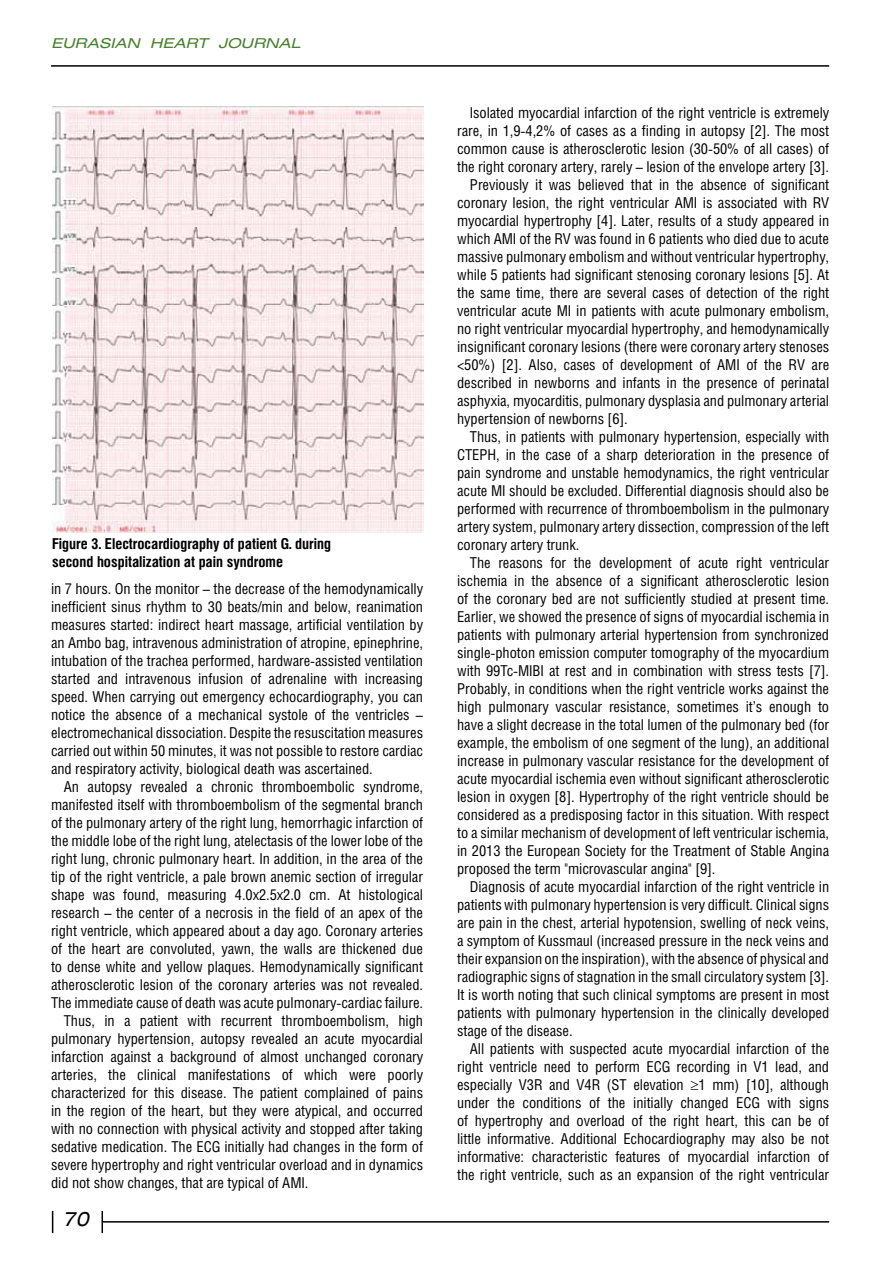
<style>
.page{position:relative;width:893px;height:1263px;background:#fff}
.page>*{position:absolute;margin:0;border:0;box-sizing:border-box;transform-origin:0 0}
.t1{font:italic 19.5px "Helios Ext";color:#000}
.t2{font:15px/18px "Helios Cond";letter-spacing:-.005em;color:#000;text-align:justify}
.t3{font:700 15px/18px "Helios Cond";color:#000}
.t4{font:italic 13.5px "Helios Ext";color:#46812b;scale:1.14 1}
</style>
<div class="page">
<hr style="left:51px;top:65px;width:778px;height:2px;background:#000">
<hr style="left:103px;top:1221px;width:726px;height:1px;background:#000">
<svg style="left:102px;top:1211px;width:1px;height:22px"></svg>
<svg style="left:52px;top:1211px;width:1px;height:22px"></svg>
<img style="left:52px;top:106px;width:371px;height:426px">
<p class="t4" style="left:52px;top:35px;width:220px">EURASIAN HEART JOURNAL</p>
<p class="t3" style="left:52px;top:535px;width:281px">Figure 3. Electrocardiography of patient G. during second hospitalization at pain syndrome</p>
<p class="t2" style="left:51px;top:579px;width:374px">in 7 hours. On the monitor – the decrease of the hemodynamically inefficient sinus rhythm to 30 beats/min and below, reanimation measures started: indirect heart massage, artificial ventilation by an Ambo bag, intravenous administration of atropine, epinephrine, intubation of the trachea performed, hardware-assisted ventilation started and intravenous infusion of adrenaline with increasing speed. When carrying out emergency echocardiography, you can notice the absence of a mechanical systole of the ventricles – electromechanical dissociation. Despite the resuscitation measures carried out within 50 minutes, it was not possible to restore cardiac and respiratory activity, biological death was ascertained.</p>
<p class="t2" style="left:64px;top:777px;width:361px">An autopsy revealed a chronic thromboembolic syndrome,</p>
<p class="t2" style="left:51px;top:795px;width:374px">manifested itself with thromboembolism of the segmental branch</p>
<p class="t2" style="left:51px;top:813px;width:374px">of the pulmonary artery of the right lung, hemorrhagic infarction of</p>
<p class="t2" style="left:51px;top:831px;width:374px">the middle lobe of the right lung, atelectasis of the lower lobe of the</p>
<p class="t2" style="left:51px;top:849px;width:374px">right lung, chronic pulmonary heart. In addition, in the area of the</p>
<p class="t2" style="left:51px;top:867px;width:374px">tip of the right ventricle, a pale brown anemic section of irregular</p>
<p class="t2" style="left:51px;top:885px;width:374px">shape was found, measuring 4.0x2.5x2.0 cm. At histological</p>
<p class="t2" style="left:51px;top:903px;width:374px">research – the center of a necrosis in the field of an apex of the</p>
<p class="t2" style="left:51px;top:921px;width:374px">right ventricle, which appeared about a day ago. Coronary arteries</p>
<p class="t2" style="left:51px;top:939px;width:373px">of the heart are convoluted, yawn, the walls are thickened due</p>
<p class="t2" style="left:51px;top:957px;width:374px">to dense white and yellow plaques. Hemodynamically significant</p>
<p class="t2" style="left:51px;top:975px;width:374px">atherosclerotic lesion of the coronary arteries was not revealed.</p>
<p class="t2" style="left:51px;top:993px;width:374px">The immediate cause of death was acute pulmonary-cardiac failure.</p>
<p class="t2" style="left:64px;top:1011px;width:361px">Thus, in a patient with recurrent thromboembolism, high</p>
<p class="t2" style="left:51px;top:1029px;width:374px">pulmonary hypertension, autopsy revealed an acute myocardial</p>
<p class="t2" style="left:51px;top:1047px;width:374px">infarction against a background of almost unchanged coronary</p>
<p class="t2" style="left:51px;top:1065px;width:374px">arteries, the clinical manifestations of which were poorly</p>
<p class="t2" style="left:51px;top:1083px;width:374px">characterized for this disease. The patient complained of pains</p>
<p class="t2" style="left:51px;top:1101px;width:374px">in the region of the heart, but they were atypical, and occurred</p>
<p class="t2" style="left:51px;top:1119px;width:374px">with no connection with physical activity and stopped after taking</p>
<p class="t2" style="left:51px;top:1137px;width:374px">sedative medication. The ECG initially had changes in the form of</p>
<p class="t2" style="left:51px;top:1155px;width:374px">severe hypertrophy and right ventricular overload and in dynamics</p>
<p class="t2" style="left:51px;top:1173px;width:259px">did not show changes, that are typical of AMI.</p>
<h1 class="t1" style="left:64px;top:1207px;width:28px">70</h1>
<p class="t2" style="left:470px;top:104px;width:361px">Isolated myocardial infarction of the right ventricle is extremely</p>
<p class="t2" style="left:457px;top:122px;width:374px">rare, in 1,9-4,2% of cases as a finding in autopsy [2]. The most</p>
<p class="t2" style="left:457px;top:140px;width:374px">common cause is atherosclerotic lesion (30-50% of all cases) of</p>
<p class="t2" style="left:457px;top:158px;width:374px">the right coronary artery, rarely – lesion of the envelope artery [3].</p>
<p class="t2" style="left:470px;top:176px;width:361px">Previously it was believed that in the absence of significant</p>
<p class="t2" style="left:457px;top:194px;width:374px">coronary lesion, the right ventricular AMI is associated with RV</p>
<p class="t2" style="left:457px;top:212px;width:374px">myocardial hypertrophy [4]. Later, results of a study appeared in</p>
<p class="t2" style="left:457px;top:230px;width:373px">which AMI of the RV was found in 6 patients who died due to acute</p>
<p class="t2" style="left:457px;top:248px;width:374px">massive pulmonary embolism and without ventricular hypertrophy,</p>
<p class="t2" style="left:457px;top:266px;width:374px">while 5 patients had significant stenosing coronary lesions [5]. At</p>
<p class="t2" style="left:457px;top:284px;width:374px">the same time, there are several cases of detection of the right</p>
<p class="t2" style="left:457px;top:302px;width:374px">ventricular acute MI in patients with acute pulmonary embolism,</p>
<p class="t2" style="left:457px;top:320px;width:374px">no right ventricular myocardial hypertrophy, and hemodynamically</p>
<p class="t2" style="left:457px;top:338px;width:374px">insignificant coronary lesions (there were coronary artery stenoses</p>
<p class="t2" style="left:457px;top:356px;width:374px">&lt;50%) [2]. Also, cases of development of AMI of the RV are</p>
<p class="t2" style="left:457px;top:374px;width:374px">described in newborns and infants in the presence of perinatal</p>
<p class="t2" style="left:457px;top:392px;width:374px">asphyxia, myocarditis, pulmonary dysplasia and pulmonary arterial</p>
<p class="t2" style="left:457px;top:410px;width:172px">hypertension of newborns [6].</p>
<p class="t2" style="left:470px;top:428px;width:361px">Thus, in patients with pulmonary hypertension, especially with</p>
<p class="t2" style="left:457px;top:446px;width:374px">CTEPH, in the case of a sharp deterioration in the presence of</p>
<p class="t2" style="left:457px;top:464px;width:374px">pain syndrome and unstable hemodynamics, the right ventricular</p>
<p class="t2" style="left:457px;top:482px;width:374px">acute MI should be excluded. Differential diagnosis should also be</p>
<p class="t2" style="left:457px;top:500px;width:374px">performed with recurrence of thromboembolism in the pulmonary</p>
<p class="t2" style="left:457px;top:518px;width:374px">artery system, pulmonary artery dissection, compression of the left</p>
<p class="t2" style="left:457px;top:536px;width:124px">coronary artery trunk.</p>
<p class="t2" style="left:470px;top:554px;width:361px">The reasons for the development of acute right ventricular</p>
<p class="t2" style="left:457px;top:572px;width:374px">ischemia in the absence of a significant atherosclerotic lesion</p>
<p class="t2" style="left:457px;top:590px;width:374px">of the coronary bed are not sufficiently studied at present time.</p>
<p class="t2" style="left:457px;top:608px;width:374px">Earlier, we showed the presence of signs of myocardial ischemia in</p>
<p class="t2" style="left:457px;top:626px;width:374px">patients with pulmonary arterial hypertension from synchronized</p>
<p class="t2" style="left:457px;top:644px;width:374px">single-photon emission computer tomography of the myocardium</p>
<p class="t2" style="left:457px;top:662px;width:374px">with 99Tc-MIBI at rest and in combination with stress tests [7].</p>
<p class="t2" style="left:457px;top:680px;width:373px">Probably, in conditions when the right ventricle works against the</p>
<p class="t2" style="left:457px;top:698px;width:374px">high pulmonary vascular resistance, sometimes it’s enough to</p>
<p class="t2" style="left:457px;top:716px;width:374px">have a slight decrease in the total lumen of the pulmonary bed (for</p>
<p class="t2" style="left:457px;top:734px;width:374px">example, the embolism of one segment of the lung), an additional</p>
<p class="t2" style="left:457px;top:752px;width:374px">increase in pulmonary vascular resistance for the development of</p>
<p class="t2" style="left:457px;top:770px;width:374px">acute myocardial ischemia even without significant atherosclerotic</p>
<p class="t2" style="left:457px;top:788px;width:373px">lesion in oxygen [8]. Hypertrophy of the right ventricle should be</p>
<p class="t2" style="left:457px;top:806px;width:374px">considered as a predisposing factor in this situation. With respect</p>
<p class="t2" style="left:457px;top:824px;width:374px">to a similar mechanism of development of left ventricular ischemia,</p>
<p class="t2" style="left:457px;top:842px;width:374px">in 2013 the European Society for the Treatment of Stable Angina</p>
<p class="t2" style="left:457px;top:860px;width:260px">proposed the term "microvascular angina" [9].</p>
<p class="t2" style="left:470px;top:878px;width:361px">Diagnosis of acute myocardial infarction of the right ventricle in</p>
<p class="t2" style="left:457px;top:896px;width:374px">patients with pulmonary hypertension is very difficult. Clinical signs</p>
<p class="t2" style="left:457px;top:914px;width:374px">are pain in the chest, arterial hypotension, swelling of neck veins,</p>
<p class="t2" style="left:457px;top:932px;width:374px">a symptom of Kussmaul (increased pressure in the neck veins and</p>
<p class="t2" style="left:457px;top:950px;width:374px">their expansion on the inspiration), with the absence of physical and</p>
<p class="t2" style="left:457px;top:968px;width:374px">radiographic signs of stagnation in the small circulatory system [3].</p>
<p class="t2" style="left:457px;top:986px;width:374px">It is worth noting that such clinical symptoms are present in most</p>
<p class="t2" style="left:457px;top:1004px;width:374px">patients with pulmonary hypertension in the clinically developed</p>
<p class="t2" style="left:457px;top:1022px;width:117px">stage of the disease.</p>
<p class="t2" style="left:470px;top:1040px;width:361px">All patients with suspected acute myocardial infarction of the</p>
<p class="t2" style="left:457px;top:1058px;width:374px">right ventricle need to perform ECG recording in V1 lead, and</p>
<p class="t2" style="left:457px;top:1076px;width:374px">especially V3R and V4R (ST elevation ≥1 mm) [10], although</p>
<p class="t2" style="left:457px;top:1094px;width:374px">under the conditions of the initially changed ECG with signs</p>
<p class="t2" style="left:457px;top:1112px;width:374px">of hypertrophy and overload of the right heart, this can be of</p>
<p class="t2" style="left:457px;top:1130px;width:374px">little informative. Additional Echocardiography may also be not</p>
<p class="t2" style="left:457px;top:1148px;width:374px">informative: characteristic features of myocardial infarction of</p>
<p class="t2" style="left:457px;top:1166px;width:374px">the right ventricle, such as an expansion of the right ventricular</p>
</div>
